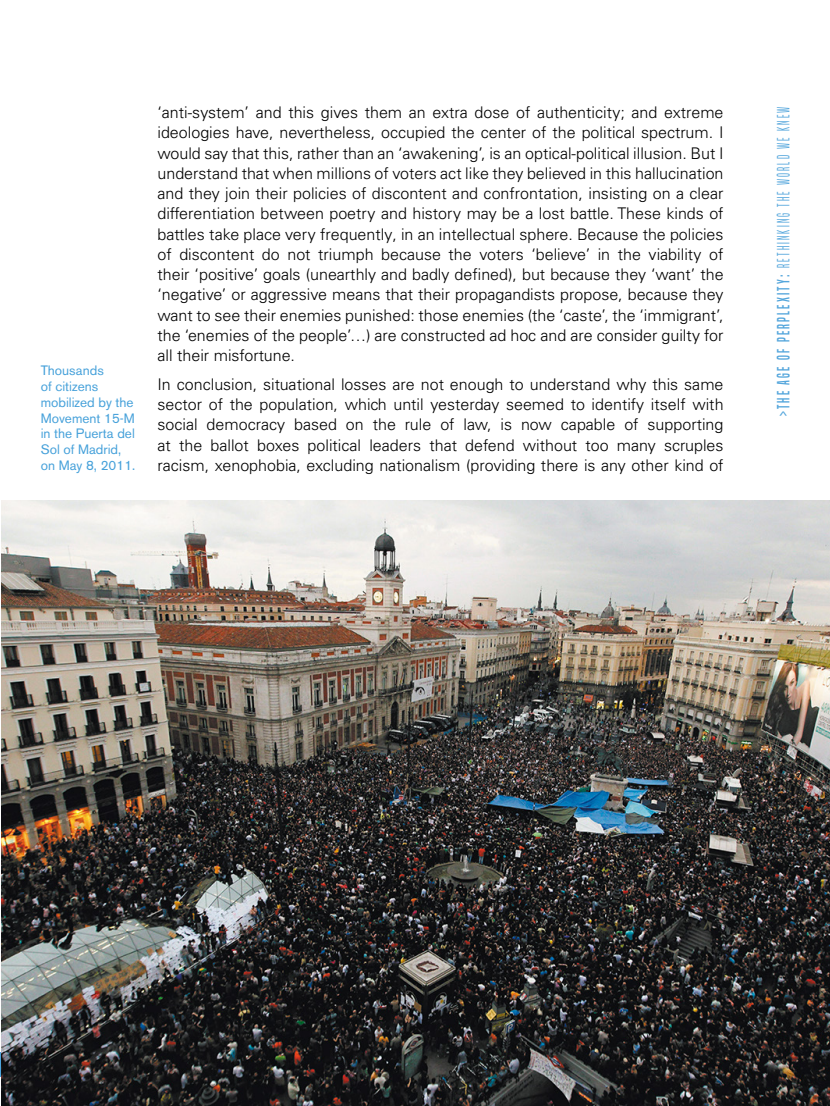
<style>
.page{position:relative;width:830px;height:1106px;background:#fff}
.page>*{position:absolute;margin:0;border:0;box-sizing:border-box;transform-origin:0 0}
.t1{font:16.5px "Built Titling Lt";letter-spacing:.15em;color:#54a6dc;scale:.88 1}
.t2{font:300 16.05px/20.2px "Univers Pro";color:#000;text-align:justify}
.t3{font:13.5px/15.8px "Akzidenz Grotesk BE";color:#46a1da}
.s1{font-family:"Built Titling Rg"}
</style>
<div class="page">
<img style="left:2px;top:500px;width:827px;height:606px">
<p class="t3" style="left:41px;top:363px;width:96px">Thousands<br>of citizens mobilized by the<br>Movement 15-M in the Puerta del<br>Sol of Madrid, on May 8, 2011.</p>
<p class="t2" style="left:157px;top:102px;width:567px">‘anti-system’ and this gives them an extra dose of authenticity; and extreme ideologies have, nevertheless, occupied the center of the political spectrum. I would say that this, rather than an ‘awakening’, is an optical-political illusion. But I understand that when millions of voters act like they believed in this hallucination and they join their policies of discontent and confrontation, insisting on a clear differentiation between poetry and history may be a lost battle. These kinds of battles take place very frequently, in an intellectual sphere. Because the policies of discontent do not triumph because the voters ‘believe’ in the viability of their ‘positive’ goals (unearthly and badly defined), but because they ‘want’ the ‘negative’ or aggressive means that their propagandists propose, because they want to see their enemies punished: those enemies (the ‘caste’, the ‘immigrant’, the ‘enemies of the people’…) are constructed ad hoc and are consider guilty for all their misfortune.</p>
<p class="t2" style="left:157px;top:374px;width:567px">In conclusion, situational losses are not enough to understand why this same sector of the population, which until yesterday seemed to identify itself with social democracy based on the rule of law, is now capable of supporting at the ballot boxes political leaders that defend without too many scruples racism, xenophobia, excluding nationalism (providing there is any other kind of</p>
<p class="t1" style="left:773px;top:416px;width:353px;rotate:-90deg"><span class="s1">&gt;THE AGE OF PERPLEXITY:</span> RETHINKING THE WORLD WE KNEW</p>
</div>
